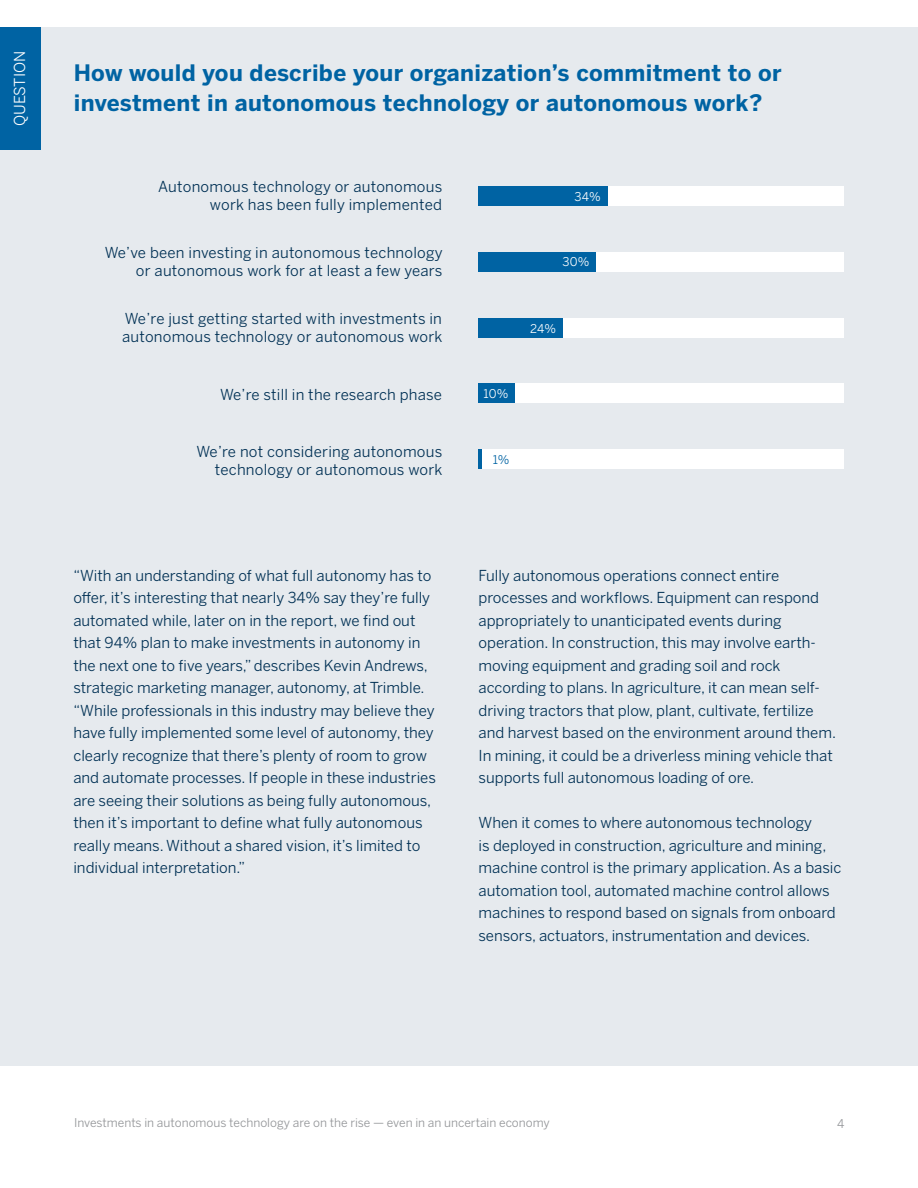
<style>
.page{position:relative;width:918px;height:1188px;background:#fff}
.page>*{position:absolute;margin:0;border:0;box-sizing:border-box;transform-origin:0 0}
.Subhead{font:700 22.5px/30px "Benton Sans";letter-spacing:.015em;color:#0063a3}
.Body{font:15px/22.5px "Benton Sans";color:#003054}
.Body-2{font:15px "Benton Sans";color:#fff}
.t1{font:12px "Benton Sans";color:#939598}
.Body-3{font:12px "Benton Sans";letter-spacing:.01em;color:#fff}
.Body-4{font:12px "Benton Sans";color:#0063a3}
</style>
<div class="page">
<div style="left:0;top:27px;width:918px;height:1039px;background:#e6eaee"></div>
<div style="left:0;top:27px;width:40px;height:122px;background:#0063a3"></div>
<div style="left:478px;top:187px;width:366px;height:19px;background:#fff"></div>
<div style="left:478px;top:187px;width:129px;height:19px;background:#0063a3"></div>
<div style="left:478px;top:318px;width:366px;height:19px;background:#fff"></div>
<div style="left:478px;top:318px;width:84px;height:19px;background:#0063a3"></div>
<div style="left:478px;top:450px;width:366px;height:19px;background:#fff"></div>
<hr style="left:478px;top:450px;width:4px;height:19px;background:#0063a3">
<div style="left:478px;top:252px;width:366px;height:19px;background:#fff"></div>
<div style="left:478px;top:252px;width:117px;height:19px;background:#0063a3"></div>
<div style="left:478px;top:384px;width:366px;height:19px;background:#fff"></div>
<div style="left:478px;top:384px;width:36px;height:19px;background:#0063a3"></div>
<p class="Body-2" style="left:11px;top:126px;width:77px;rotate:-90deg">QUESTION</p>
<p class="Subhead" style="left:74px;top:59px;width:710px">How would you describe your organization’s commitment to or investment in autonomous technology or autonomous work?</p>
<p class="Body" style="left:158px;top:177px;width:286px;line-height:18px;text-align:right">Autonomous technology or autonomous work has been fully implemented</p>
<p class="Body" style="left:105px;top:244px;width:339px;line-height:18px;text-align:right">We’ve been investing in autonomous technology or autonomous work for at least a few years</p>
<p class="Body" style="left:122px;top:310px;width:322px;line-height:18px">We’re just getting started with investments in autonomous technology or autonomous work</p>
<p class="Body" style="left:220px;top:384px;width:224px">We’re still in the research phase</p>
<p class="Body" style="left:197px;top:443px;width:248px;line-height:18px;text-align:right">We’re not considering autonomous technology or autonomous work</p>
<p class="Body" style="left:73px;top:564px;width:364px">“With an understanding of what full autonomy has to offer, it’s interesting that nearly 34% say they’re fully automated while, later on in the report, we find out that 94% plan to make investments in autonomy in the next one to five years,” describes Kevin Andrews, strategic marketing manager, autonomy, at Trimble. “While professionals in this industry may believe they have fully implemented some level of autonomy, they clearly recognize that there’s plenty of room to grow and automate processes. If people in these industries are seeing their solutions as being fully autonomous, then it’s important to define what fully autonomous really means. Without a shared vision, it’s limited to individual interpretation.”</p>
<p class="Body-3" style="left:575px;top:189px;width:28px">34%</p>
<p class="Body-3" style="left:562px;top:255px;width:28px">30%</p>
<p class="Body-3" style="left:483px;top:387px;width:26px">10%</p>
<p class="Body-3" style="left:530px;top:321px;width:27px">24%</p>
<p class="Body-4" style="left:493px;top:452px;width:18px">1%</p>
<p class="Body" style="left:478px;top:564px;width:359px">Fully autonomous operations connect entire processes and workflows. Equipment can respond appropriately to unanticipated events during operation. In construction, this may involve earth&shy;moving equipment and grading soil and rock according to plans. In agriculture, it can mean self&shy;driving tractors that plow, plant, cultivate, fertilize and harvest based on the environment around them.<br>In mining, it could be a driverless mining vehicle that supports full autonomous loading of ore.</p>
<p class="Body" style="left:478px;top:811px;width:365px">When it comes to where autonomous technology<br>is deployed in construction, agriculture and mining, machine control is the primary application. As a basic automation tool, automated machine control allows machines to respond based on signals from onboard sensors, actuators, instrumentation and devices.</p>
<p class="t1" style="left:74px;top:1115px;width:477px">Investments in autonomous technology are on the rise — even in an uncertain economy</p>
<p class="t1" style="left:837px;top:1116px;width:9px">4</p>
</div>
